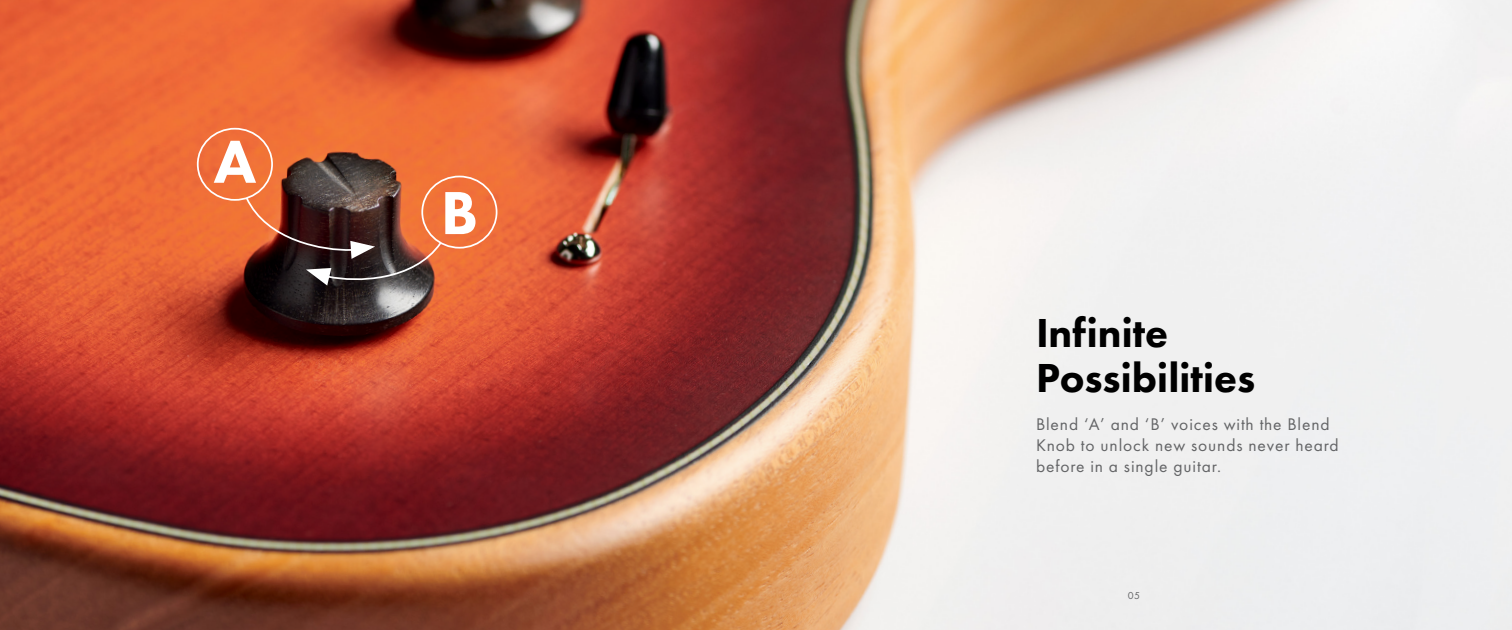
<style>
.page{position:relative;width:1512px;height:630px;background:#fff}
.page>*{position:absolute;margin:0;border:0;box-sizing:border-box;transform-origin:0 0}
.t1{font:63px "Futura PT Heavy";color:#fff}
.t2{font:42px/45.5px "Futura PT Heavy";letter-spacing:-.005em;color:#000}
.t3{font:17.5px/21px "Futura PT";letter-spacing:.05em;color:#636466}
.t4{font:10.5px "Futura PT";color:#636466}
</style>
<div class="page">
<img style="left:0;top:0;width:1512px;height:630px">
<svg style="left:244px;top:196px;width:199px;height:90px;background:#6d3f31"></svg>
<div style="left:197px;top:128px;width:76px;height:73px;border:2px solid #fff;border-radius:50%"></div>
<div style="left:421px;top:176px;width:76px;height:73px;border:2px solid #fff;border-radius:50%"></div>
<h1 class="t1" style="left:214px;top:121px;width:44px">A</h1>
<h1 class="t1" style="left:441px;top:173px;width:39px">B</h1>
<h2 class="t2" style="left:1036px;top:309px;width:221px">Infinite<br>Possibilities</h2>
<p class="t3" style="left:1036px;top:414px;width:304px">Blend ‘A’ and ‘B’ voices with the Blend<br>Knob to unlock new sounds never heard before in a single guitar.</p>
<p class="t4" style="left:1128px;top:589px;width:14px">05</p>
</div>
